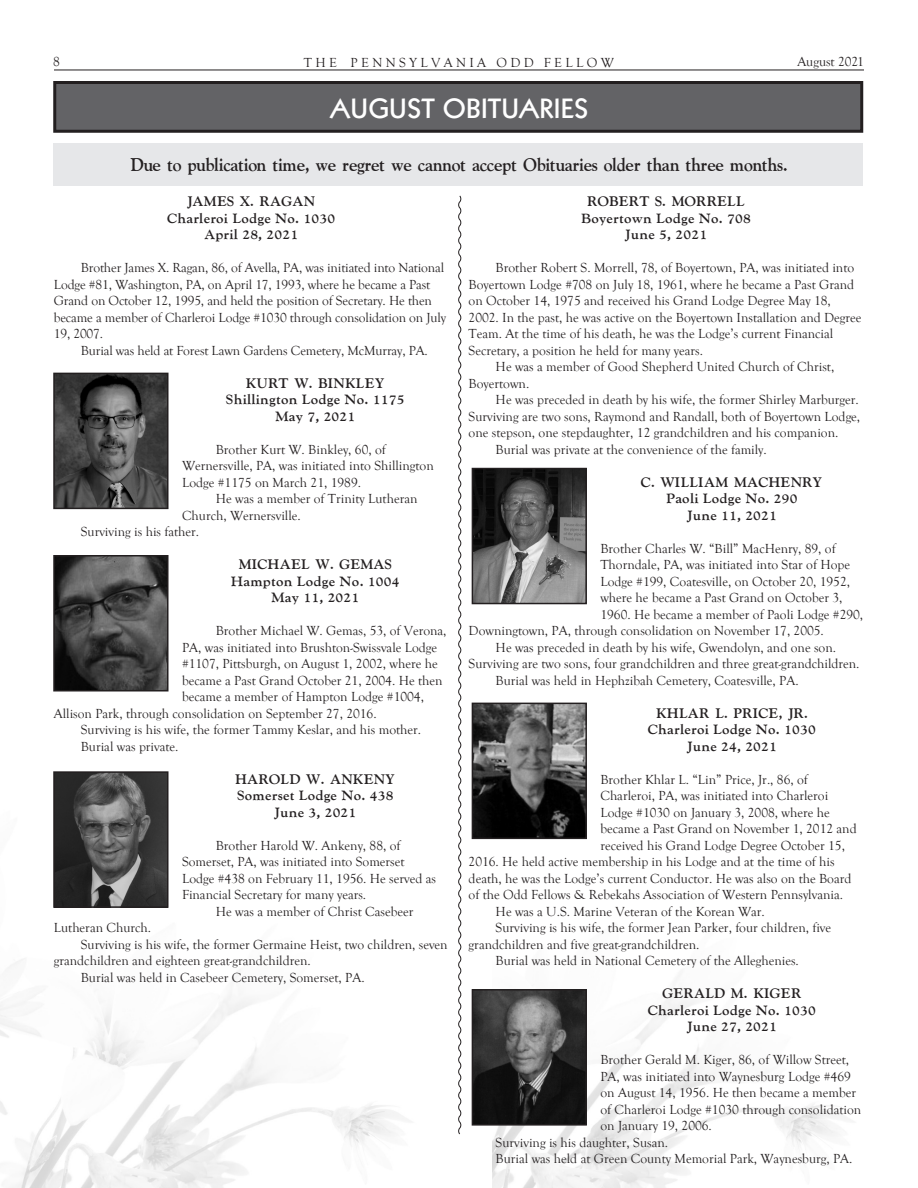
<style>
.page{position:relative;width:918px;height:1188px;background:#fff}
.page>*{position:absolute;margin:0;border:0;box-sizing:border-box;transform-origin:0 0}
.Head{font:800 27px "Kabel";letter-spacing:.03em;color:#fff}
.t1{font:18px "VNI Goudy Bold";color:#231f20;scale:.93 1}
.t2{font:13.5px/16.5px "Goudy Old Style T";color:#231f20}
.t3{font:700 13.5px "Goudy Old Style";letter-spacing:.02em;color:#231f20}
.t4{font:13.5px "VNI Goudy Bold";letter-spacing:.02em;color:#231f20}
</style>
<div class="page">
<hr style="left:54px;top:70px;width:810px;height:1px;background:#231f20">
<img style="left:492px;top:839px;width:354px;height:349px">
<img style="left:0;top:754px;width:492px;height:434px">
<div style="left:55px;top:82px;width:807px;height:49px;background:#636366"></div>
<div style="left:53px;top:81px;width:810px;height:52px;border:3px solid #231f20"></div>
<div style="left:53px;top:143px;width:810px;height:43px;background:#e6e7e9"></div>
<svg style="left:457px;top:195px;width:5px;height:940px"></svg>
<img style="left:56px;top:774px;width:110px;height:131px">
<div style="left:53px;top:771px;width:116px;height:137px;border:2px solid #231f20"></div>
<img style="left:475px;top:471px;width:109px;height:130px">
<div style="left:472px;top:468px;width:115px;height:136px;border:2px solid #231f20"></div>
<img style="left:475px;top:992px;width:109px;height:131px">
<div style="left:472px;top:989px;width:115px;height:137px;border:2px solid #231f20"></div>
<img style="left:475px;top:706px;width:109px;height:130px">
<div style="left:472px;top:703px;width:115px;height:136px;border:2px solid #231f20"></div>
<img style="left:56px;top:558px;width:110px;height:131px">
<div style="left:53px;top:555px;width:116px;height:137px;border:2px solid #231f20"></div>
<img style="left:56px;top:376px;width:110px;height:130px">
<div style="left:53px;top:373px;width:116px;height:136px;border:2px solid #231f20"></div>
<p class="t2" style="left:53px;top:54px;width:8px">8</p>
<p class="t2" style="left:304px;top:54px;width:312px">T H E P E N N S Y L V A N I A O D D F E L L O W</p>
<p class="t2" style="left:797px;top:54px;width:68px">August 2021</p>
<p class="Head" style="left:330px;top:92px;width:259px">AUGUST OBITUARIES</p>
<p class="t1" style="left:131px;top:151px;width:708px">Due to publication time, we regret we cannot accept Obituaries older than three months.</p>
<p class="t4" style="left:187px;top:191px;width:129px">JAMES X. RAGAN</p>
<p class="t3" style="left:167px;top:210px;width:169px">Charleroi Lodge No. 1030</p>
<p class="t3" style="left:204px;top:227px;width:96px">April 28, 2021</p>
<p class="t2" style="left:54px;top:260px;width:394px;text-indent:27px">Brother James X. Ragan, 86, of Avella, PA, was initiated into National Lodge #81, Washington, PA, on April 17, 1993, where he became a Past Grand on October 12, 1995, and held the position of Secretary. He then became a member of Charleroi Lodge #1030 through consolidation on July 19, 2007.</p>
<p class="t2" style="left:81px;top:342px;width:349px">Burial was held at Forest Lawn Gardens Cemetery, McMurray, PA.</p>
<p class="t4" style="left:246px;top:373px;width:141px">KURT W. BINKLEY</p>
<p class="t3" style="left:226px;top:392px;width:180px">Shillington Lodge No. 1175</p>
<p class="t3" style="left:275px;top:408px;width:82px">May 7, 2021</p>
<p class="t2" style="left:182px;top:441px;width:253px;text-indent:34px">Brother Kurt W. Binkley, 60, of<br>Wernersville, PA, was initiated into Shillington<br>Lodge #1175 on March 21, 1989.</p>
<p class="t2" style="left:182px;top:491px;width:237px;text-indent:34px">He was a member of Trinity Lutheran<br>Church, Wernersville.</p>
<p class="t2" style="left:81px;top:524px;width:120px">Surviving is his father.</p>
<p class="t4" style="left:239px;top:554px;width:154px">MICHAEL W. GEMAS</p>
<p class="t3" style="left:231px;top:573px;width:170px">Hampton Lodge No. 1004</p>
<p class="t3" style="left:271px;top:590px;width:90px">May 11, 2021</p>
<p class="t2" style="left:216px;top:623px;width:232px">Brother Michael W. Gemas, 53, of Verona,</p>
<p class="t2" style="left:182px;top:639px;width:257px">PA, was initiated into Brushton-Swissvale Lodge</p>
<p class="t2" style="left:182px;top:656px;width:257px">#1107, Pittsburgh, on August 1, 2002, where he</p>
<p class="t2" style="left:182px;top:672px;width:262px">became a Past Grand October 21, 2004. He then</p>
<p class="t2" style="left:182px;top:689px;width:243px">became a member of Hampton Lodge #1004,</p>
<p class="t2" style="left:54px;top:705px;width:324px">Allison Park, through consolidation on September 27, 2016.</p>
<p class="t2" style="left:81px;top:722px;width:342px">Surviving is his wife, the former Tammy Keslar, and his mother.</p>
<p class="t2" style="left:81px;top:738px;width:99px">Burial was private.</p>
<p class="t4" style="left:235px;top:769px;width:162px">HAROLD W. ANKENY</p>
<p class="t3" style="left:237px;top:788px;width:158px">Somerset Lodge No. 438</p>
<p class="t3" style="left:274px;top:804px;width:84px">June 3, 2021</p>
<p class="t2" style="left:182px;top:837px;width:256px;text-indent:34px">Brother Harold W. Ankeny, 88, of Somerset, PA, was initiated into Somerset Lodge #438 on February 11, 1956. He served as Financial Secretary for many years.</p>
<p class="t2" style="left:216px;top:903px;width:199px">He was a member of Christ Casebeer</p>
<p class="t2" style="left:54px;top:920px;width:99px">Lutheran Church.</p>
<p class="t2" style="left:54px;top:936px;width:395px;text-indent:27px">Surviving is his wife, the former Germaine Heist, two children, seven grandchildren and eighteen great-grandchildren.</p>
<p class="t2" style="left:81px;top:969px;width:285px">Burial was held in Casebeer Cemetery, Somerset, PA.</p>
<p class="t4" style="left:587px;top:191px;width:159px">ROBERT S. MORRELL</p>
<p class="t3" style="left:581px;top:210px;width:171px">Boyertown Lodge No. 708</p>
<p class="t3" style="left:625px;top:227px;width:84px">June 5, 2021</p>
<p class="t2" style="left:469px;top:260px;width:394px;text-indent:27px">Brother Robert S. Morrell, 78, of Boyertown, PA, was initiated into Boyertown Lodge #708 on July 18, 1961, where he became a Past Grand on October 14, 1975 and received his Grand Lodge Degree May 18, 2002. In the past, he was active on the Boyertown Installation and Degree Team. At the time of his death, he was the Lodge’s current Financial Secretary, a position he held for many years.</p>
<p class="t2" style="left:469px;top:359px;width:367px;text-indent:27px">He was a member of Good Shepherd United Church of Christ,<br>Boyertown.</p>
<p class="t2" style="left:469px;top:392px;width:393px;text-align:justify;text-indent:27px">He was preceded in death by his wife, the former Shirley Marburger.<br>Surviving are two sons, Raymond and Randall, both of Boyertown Lodge, one stepson, one stepdaughter, 12 grandchildren and his companion.</p>
<p class="t2" style="left:496px;top:441px;width:273px">Burial was private at the convenience of the family.</p>
<p class="t4" style="left:641px;top:472px;width:183px">C. WILLIAM MACHENRY</p>
<p class="t3" style="left:666px;top:491px;width:133px">Paoli Lodge No. 290</p>
<p class="t3" style="left:687px;top:507px;width:92px">June 11, 2021</p>
<p class="t2" style="left:600px;top:540px;width:237px">Brother Charles W. “Bill” MacHenry, 89, of</p>
<p class="t2" style="left:600px;top:557px;width:251px">Thorndale, PA, was initiated into Star of Hope</p>
<p class="t2" style="left:600px;top:573px;width:251px">Lodge #199, Coatesville, on October 20, 1952,</p>
<p class="t2" style="left:600px;top:590px;width:244px">where he became a Past Grand on October 3,</p>
<p class="t2" style="left:600px;top:606px;width:264px">1960. He became a member of Paoli Lodge #290,</p>
<p class="t2" style="left:469px;top:623px;width:357px">Downingtown, PA, through consolidation on November 17, 2005.</p>
<p class="t2" style="left:469px;top:639px;width:392px;text-align:center">He was preceded in death by his wife, Gwendolyn, and one son.<br>Surviving are two sons, four grandchildren and three great-grandchildren.</p>
<p class="t2" style="left:496px;top:672px;width:304px">Burial was held in Hephzibah Cemetery, Coatesville, PA.</p>
<p class="t4" style="left:656px;top:703px;width:153px">KHLAR L. PRICE, JR.</p>
<p class="t3" style="left:648px;top:722px;width:169px">Charleroi Lodge No. 1030</p>
<p class="t3" style="left:687px;top:738px;width:92px">June 24, 2021</p>
<p class="t2" style="left:600px;top:771px;width:209px">Brother Khlar L. “Lin” Price, Jr., 86, of</p>
<p class="t2" style="left:600px;top:788px;width:229px">Charleroi, PA, was initiated into Charleroi</p>
<p class="t2" style="left:600px;top:804px;width:231px">Lodge #1030 on January 3, 2008, where he</p>
<p class="t2" style="left:600px;top:821px;width:258px">became a Past Grand on November 1, 2012 and</p>
<p class="t2" style="left:600px;top:837px;width:246px">received his Grand Lodge Degree October 15,</p>
<p class="t2" style="left:469px;top:854px;width:368px">2016. He held active membership in his Lodge and at the time of his</p>
<p class="t2" style="left:469px;top:870px;width:384px">death, he was the Lodge’s current Conductor. He was also on the Board</p>
<p class="t2" style="left:469px;top:887px;width:376px">of the Odd Fellows &amp; Rebekahs Association of Western Pennsylvania.</p>
<p class="t2" style="left:496px;top:903px;width:271px">He was a U.S. Marine Veteran of the Korean War.</p>
<p class="t2" style="left:469px;top:920px;width:364px;text-indent:27px">Surviving is his wife, the former Jean Parker, four children, five grandchildren and five great-grandchildren.</p>
<p class="t2" style="left:496px;top:953px;width:305px">Burial was held in National Cemetery of the Alleghenies.</p>
<p class="t4" style="left:662px;top:983px;width:140px">GERALD M. KIGER</p>
<p class="t3" style="left:648px;top:1002px;width:169px">Charleroi Lodge No. 1030</p>
<p class="t3" style="left:687px;top:1019px;width:92px">June 27, 2021</p>
<p class="t2" style="left:600px;top:1052px;width:262px">Brother Gerald M. Kiger, 86, of Willow Street, PA, was initiated into Waynesburg Lodge #469 on August 14, 1956. He then became a member of Charleroi Lodge #1030 through consolidation on January 19, 2006.</p>
<p class="t2" style="left:496px;top:1134px;width:174px">Surviving is his daughter, Susan.</p>
<p class="t2" style="left:496px;top:1151px;width:358px">Burial was held at Green County Memorial Park, Waynesburg, PA.</p>
</div>
